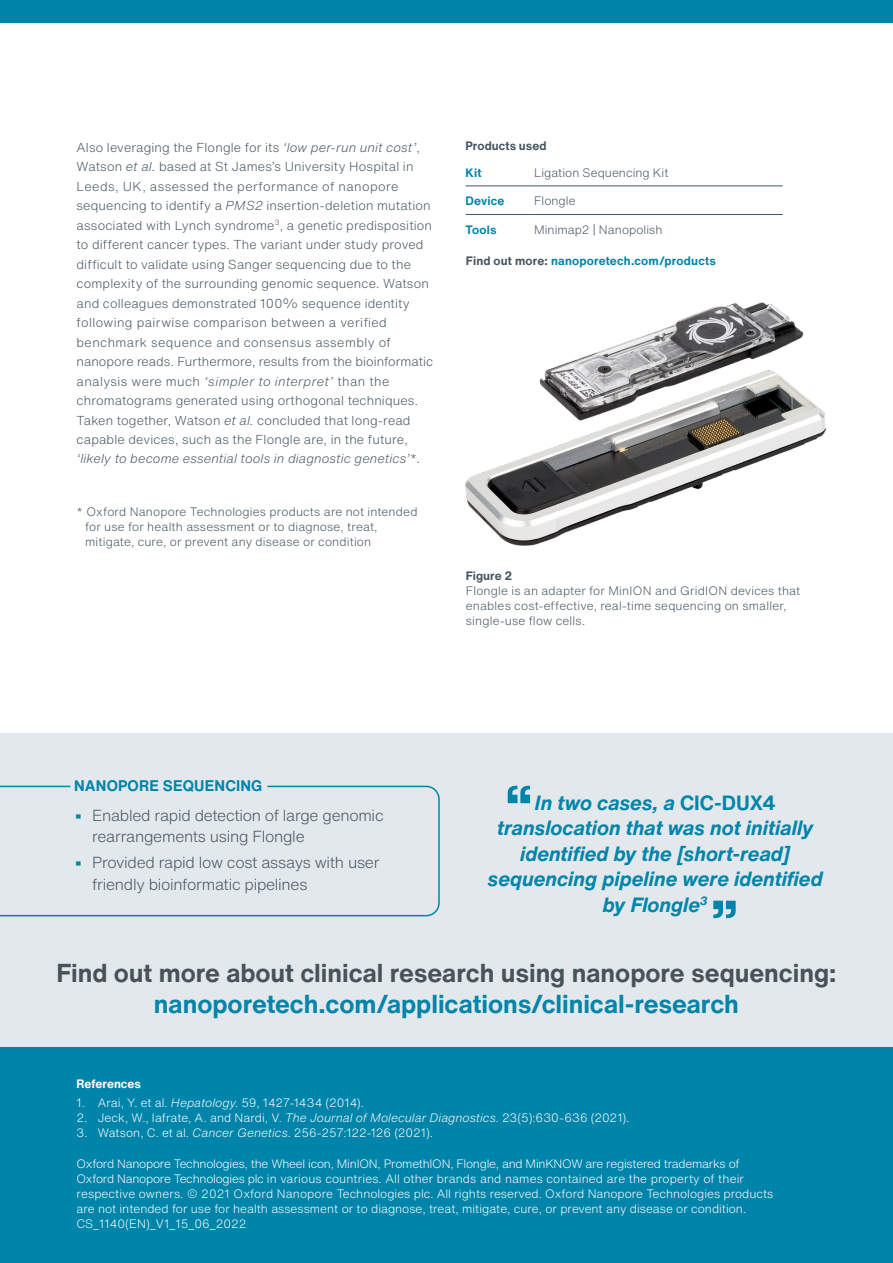
<style>
.page{position:relative;width:893px;height:1263px;background:#fff}
.page>*{position:absolute;margin:0;border:0;box-sizing:border-box;transform-origin:0 0}
.t1{font:700 25.5px "Helvetica Now Text";letter-spacing:-.005em;color:#475359}
.t2{font:700 25.5px "Helvetica Now Text";letter-spacing:-.005em;color:#0084a9}
.t3{font:italic 700 20.25px/25.5px "Helvetica Now Text";letter-spacing:-.005em;color:#0084a9;text-align:center}
.t4{font:300 15.75px/21px "Helvetica Now Text";letter-spacing:-.02em;color:#455560}
.t5{font:700 15.15px "Helvetica Now Text";letter-spacing:.01em;color:#0084a9}
.t6{font:300 12.75px/19.5px "Helvetica Now Text";letter-spacing:.01em;color:#455560}
.t7{font:300 12px/15px "Helvetica Now Text";color:#fff}
.t8{font:300 12px/15px "Helvetica Now Text";letter-spacing:.015em;color:#455560}
.t9{font:700 12px "Helvetica Now Text";letter-spacing:.015em;color:#0084a9}
.t10{font:700 12px "Helvetica Now Text";letter-spacing:.005em;color:#455560}
.t11{font:700 12px "Helvetica Now Text";color:#fff}
.s1{font-style:italic}
.s2{color:#455560}
.s3{font-weight:700;color:#0084a9}
.s4{font-style:normal}
</style>
<div class="page">
<div style="left:0;top:733px;width:893px;height:377px;background:#e3e8ec"></div>
<div style="left:0;top:1047px;width:893px;height:216px;background:#0084a9"></div>
<svg style="left:0;top:786px;width:440px;height:130px"></svg>
<div style="left:70px;top:777px;width:197px;height:17px;background:#e3e8ec;border-radius:9px"></div>
<div style="left:0;top:0;width:893px;height:23px;background:#0084a9"></div>
<hr style="left:466px;top:185px;width:68px;height:1px;background:#455560">
<hr style="left:534px;top:185px;width:249px;height:1px;background:#455560">
<hr style="left:466px;top:214px;width:68px;height:1px;background:#455560">
<hr style="left:534px;top:214px;width:249px;height:1px;background:#455560">
<svg style="left:508px;top:786px;width:22px;height:17px"></svg>
<svg style="left:713px;top:901px;width:23px;height:17px"></svg>
<img style="left:466px;top:303px;width:360px;height:242px">
<p class="t6" style="left:77px;top:137px;width:358px">Also leveraging the Flongle for its <span class="s1">‘low per-run unit cost’</span>, Watson <span class="s1">et al.</span> based at St James’s University Hospital in Leeds, UK, assessed the performance of nanopore sequencing to identify a <span class="s1">PMS2</span> insertion-deletion mutation associated with Lynch syndrome<sup>3</sup>, a genetic predisposition to different cancer types. The variant under study proved difficult to validate using Sanger sequencing due to the complexity of the surrounding genomic sequence. Watson and colleagues demonstrated 100% sequence identity following pairwise comparison between a verified benchmark sequence and consensus assembly of nanopore reads. Furthermore, results from the bioinformatic analysis were much <span class="s1">‘simpler to interpret’</span> than the chromatograms generated using orthogonal techniques.<br>Taken together, Watson <span class="s1">et al.</span> concluded that long-read capable devices, such as the Flongle are, in the future, <span class="s1">‘likely to become essential tools in diagnostic genetics’</span>*.</p>
<p class="t8" style="left:85px;top:504px;width:334px;text-indent:-9px">* Oxford Nanopore Technologies products are not intended for use for health assessment or to diagnose, treat, mitigate, cure, or prevent any disease or condition</p>
<p class="t10" style="left:466px;top:137px;width:82px">Products used</p>
<p class="t9" style="left:466px;top:164px;width:17px">Kit</p>
<p class="t8" style="left:534px;top:165px;width:136px">Ligation Sequencing Kit</p>
<p class="t9" style="left:466px;top:192px;width:40px">Device</p>
<p class="t8" style="left:534px;top:193px;width:43px">Flongle</p>
<p class="t9" style="left:466px;top:221px;width:32px">Tools</p>
<p class="t8" style="left:534px;top:222px;width:130px">Minimap2 | Nanopolish</p>
<p class="t9" style="left:466px;top:251px;width:251px"><span class="s2">Find out more:</span> nanoporetech.com/products</p>
<p class="t10" style="left:466px;top:567px;width:48px">Figure 2</p>
<p class="t8" style="left:466px;top:583px;width:336px">Flongle is an adapter for MinION and GridION devices that enables cost-effective, real-time sequencing on smaller, single-use flow cells.</p>
<p class="t5" style="left:74px;top:774px;width:190px">NANOPORE SEQUENCING</p>
<p class="t4" style="left:92px;top:805px;width:293px;text-indent:-17px"><span class="s3">•</span> Enabled rapid detection of large genomic rearrangements using Flongle</p>
<p class="t4" style="left:92px;top:850px;width:289px;line-height:22.5px;text-indent:-17px"><span class="s3">•</span> Provided rapid low cost assays with user friendly bioinformatic pipelines</p>
<h2 class="t3" style="left:488px;top:789px;width:337px">In two cases, a <span class="s4">CIC-DUX4 </span>translocation that was not initially identified by the [short-read] sequencing pipeline were identified by Flongle<sup>3</sup></h2>
<h1 class="t1" style="left:57px;top:953px;width:781px">Find out more about clinical research using nanopore sequencing:</h1>
<h1 class="t2" style="left:154px;top:985px;width:587px">nanoporetech.com/applications/clinical-research</h1>
<p class="t11" style="left:76px;top:1075px;width:66px">References</p>
<p class="t7" style="left:76px;top:1095px;width:289px">1. Arai, Y. et al. <span class="s1">Hepatology</span>. 59, 1427-1434 (2014).</p>
<p class="t7" style="left:76px;top:1110px;width:554px">2. Jeck, W., Iafrate, A. and Nardi, V. <span class="s1">The Journal of Molecular Diagnostics</span>. 23(5):630-636 (2021).</p>
<p class="t7" style="left:76px;top:1125px;width:358px">3. Watson, C. et al. <span class="s1">Cancer Genetics</span>. 256-257:122-126 (2021).</p>
<p class="t7" style="left:76px;top:1156px;width:698px">Oxford Nanopore Technologies, the Wheel icon, MinION, PromethION, Flongle, and MinKNOW are registered trademarks of Oxford Nanopore Technologies plc in various countries. All other brands and names contained are the property of their respective owners. © 2021 Oxford Nanopore Technologies plc. All rights reserved. Oxford Nanopore Technologies products are not intended for use for health assessment or to diagnose, treat, mitigate, cure, or prevent any disease or condition.<br>CS_1140(EN)_V1_15_06_2022</p>
</div>
